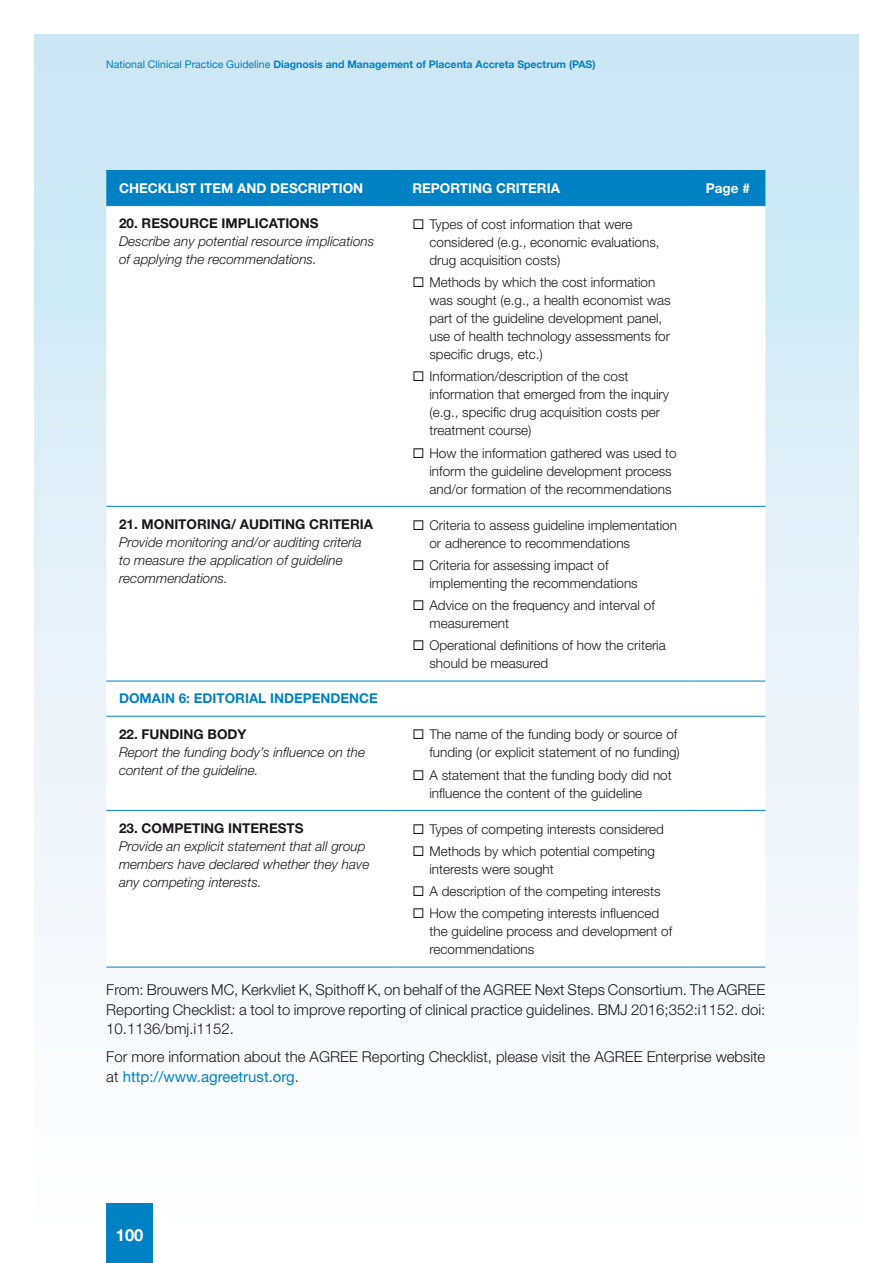
<style>
.page{position:relative;width:893px;height:1263px;background:#fff}
.page>*{position:absolute;margin:0;border:0;box-sizing:border-box;transform-origin:0 0}
.t1{font:700 16.5px "Helvetica Neue";color:#fff}
.Body_0-0__2{font:300 15px/19.5px "Helvetica Neue LT Std";color:#1a171c;text-align:justify}
.Table_Bullet{font:300 13.5px/18px "Helvetica Neue LT Std";color:#1a171c}
.Table_Body{font:italic 300 13.5px/18px "Helvetica Neue LT Std";color:#1a171c}
.Table_Body-2{font:700 13.5px "Helvetica Neue LT Std";color:#fff}
.Table_Body-3{font:700 13.5px "Helvetica Neue LT Std";color:#0081c4}
.t2{font:700 10.5px "Helvetica Neue";color:#0081c4}
.s1{font-weight:400}
.s2{font-weight:700;font-style:normal}
.s3{font-weight:400;color:#0081c4}
</style>
<div class="page">
<div style="left:34px;top:34px;width:825px;height:1195px;background:linear-gradient(to bottom,#c8e5f3,#fffeff)"></div>
<div style="left:106px;top:1203px;width:47px;height:60px;background:#0081c4"></div>
<div style="left:106px;top:171px;width:659px;height:34px;background:#0081c4"></div>
<svg style="left:106px;top:206px;width:659px;height:761px"></svg>
<hr style="left:106px;top:506px;width:294px;height:1px;background:#0081c4">
<hr style="left:400px;top:506px;width:293px;height:1px;background:#0081c4">
<hr style="left:693px;top:506px;width:72px;height:1px;background:#0081c4">
<hr style="left:400px;top:681px;width:293px;height:1px;background:#0081c4">
<hr style="left:693px;top:681px;width:72px;height:1px;background:#0081c4">
<hr style="left:106px;top:716px;width:294px;height:1px;background:#0081c4">
<hr style="left:400px;top:716px;width:293px;height:1px;background:#0081c4">
<hr style="left:693px;top:716px;width:72px;height:1px;background:#0081c4">
<hr style="left:106px;top:810px;width:294px;height:1px;background:#0081c4">
<hr style="left:400px;top:810px;width:293px;height:1px;background:#0081c4">
<hr style="left:693px;top:810px;width:72px;height:1px;background:#0081c4">
<hr style="left:400px;top:967px;width:293px;height:1px;background:#0081c4">
<hr style="left:693px;top:967px;width:72px;height:1px;background:#0081c4">
<hr style="left:106px;top:170px;width:294px;height:1px;background:#0081c4">
<hr style="left:400px;top:170px;width:293px;height:1px;background:#0081c4">
<hr style="left:693px;top:170px;width:72px;height:1px;background:#0081c4">
<hr style="left:106px;top:205px;width:294px;height:1px;background:#0081c4">
<hr style="left:400px;top:205px;width:293px;height:1px;background:#0081c4">
<hr style="left:693px;top:205px;width:72px;height:1px;background:#0081c4">
<hr style="left:106px;top:681px;width:294px;height:1px;background:#0081c4">
<hr style="left:106px;top:967px;width:294px;height:1px;background:#0081c4">
<svg style="left:424px;top:229px;width:14px;height:1px"></svg>
<svg style="left:424px;top:287px;width:14px;height:1px"></svg>
<svg style="left:424px;top:381px;width:14px;height:1px"></svg>
<svg style="left:424px;top:458px;width:14px;height:1px"></svg>
<svg style="left:424px;top:529px;width:14px;height:1px"></svg>
<svg style="left:424px;top:570px;width:14px;height:1px"></svg>
<svg style="left:424px;top:610px;width:14px;height:1px"></svg>
<svg style="left:424px;top:650px;width:14px;height:1px"></svg>
<svg style="left:424px;top:739px;width:14px;height:1px"></svg>
<svg style="left:424px;top:780px;width:14px;height:1px"></svg>
<svg style="left:424px;top:833px;width:14px;height:1px"></svg>
<svg style="left:424px;top:856px;width:14px;height:1px"></svg>
<svg style="left:424px;top:896px;width:14px;height:1px"></svg>
<svg style="left:424px;top:918px;width:14px;height:1px"></svg>
<p class="t2" style="left:106px;top:56px;width:491px"><span class="s1">National Clinical Practice Guideline</span> Diagnosis and Management of Placenta Accreta Spectrum (PAS)</p>
<p class="Table_Body-2" style="left:119px;top:180px;width:246px">CHECKLIST ITEM AND DESCRIPTION</p>
<p class="Table_Body-2" style="left:412px;top:180px;width:149px">REPORTING CRITERIA</p>
<p class="Table_Body-2" style="left:706px;top:180px;width:46px">Page #</p>
<p class="Table_Body" style="left:119px;top:214px;width:257px"><span class="s2">20. RESOURCE IMPLICATIONS<br></span>Describe any potential resource implications of applying the recommendations.</p>
<p class="Table_Bullet" style="left:429px;top:215px;width:232px;text-indent:-17px">◻ Types of cost information that were considered (e.g., economic evaluations, drug acquisition costs)</p>
<p class="Table_Bullet" style="left:429px;top:273px;width:243px;text-indent:-17px">◻ Methods by which the cost information was sought (e.g., a health economist was part of the guideline development panel, use of health technology assessments for specific drugs, etc.)</p>
<p class="Table_Bullet" style="left:429px;top:367px;width:241px;text-indent:-17px">◻ Information/description of the cost information that emerged from the inquiry (e.g., specific drug acquisition costs per treatment course)</p>
<p class="Table_Bullet" style="left:429px;top:443px;width:249px;text-indent:-17px">◻ How the information gathered was used to inform the guideline development process and/or formation of the recommendations</p>
<p class="Table_Body" style="left:119px;top:515px;width:255px"><span class="s2">21. MONITORING/ AUDITING CRITERIA </span>Provide monitoring and/or auditing criteria to measure the application of guideline recommendations.</p>
<p class="Table_Bullet" style="left:429px;top:515px;width:249px;text-indent:-17px">◻ Criteria to assess guideline implementation or adherence to recommendations</p>
<p class="Table_Bullet" style="left:429px;top:556px;width:210px;text-indent:-17px">◻ Criteria for assessing impact of implementing the recommendations</p>
<p class="Table_Bullet" style="left:429px;top:596px;width:227px;text-indent:-17px">◻ Advice on the frequency and interval of measurement</p>
<p class="Table_Bullet" style="left:429px;top:636px;width:238px;text-indent:-17px">◻ Operational definitions of how the criteria should be measured</p>
<p class="Table_Body-3" style="left:119px;top:690px;width:260px">DOMAIN 6: EDITORIAL INDEPENDENCE</p>
<p class="Table_Body" style="left:119px;top:725px;width:248px"><span class="s2">22. FUNDING BODY<br></span>Report the funding body’s influence on the content of the guideline.</p>
<p class="Table_Bullet" style="left:412px;top:725px;width:269px;text-align:right">◻ The name of the funding body or source of funding (or explicit statement of no funding)</p>
<p class="Table_Bullet" style="left:429px;top:765px;width:244px;text-indent:-17px">◻ A statement that the funding body did not influence the content of the guideline</p>
<p class="Table_Body" style="left:119px;top:819px;width:252px"><span class="s2">23. COMPETING INTERESTS<br></span>Provide an explicit statement that all group members have declared whether they have any competing interests.</p>
<p class="Table_Bullet" style="left:412px;top:819px;width:253px">◻ Types of competing interests considered</p>
<p class="Table_Bullet" style="left:429px;top:842px;width:227px;text-indent:-17px">◻ Methods by which potential competing interests were sought</p>
<p class="Table_Bullet" style="left:412px;top:882px;width:250px">◻ A description of the competing interests</p>
<p class="Table_Bullet" style="left:429px;top:904px;width:244px;text-indent:-17px">◻ How the competing interests influenced the guideline process and development of recommendations</p>
<p class="Body_0-0__2" style="left:106px;top:980px;width:661px">From: Brouwers MC, Kerkvliet K, Spithoff K, on behalf of the AGREE Next Steps Consortium. The AGREE Reporting Checklist: a tool to improve reporting of clinical practice guidelines. BMJ 2016;352:i1152. doi:<br>10.1136/bmj.i1152.</p>
<p class="Body_0-0__2" style="left:106px;top:1047px;width:661px">For more information about the AGREE Reporting Checklist, please visit the AGREE Enterprise website at <span class="s3">http://www.agreetrust.org</span>.</p>
<p class="t1" style="left:116px;top:1222px;width:29px">100</p>
</div>
